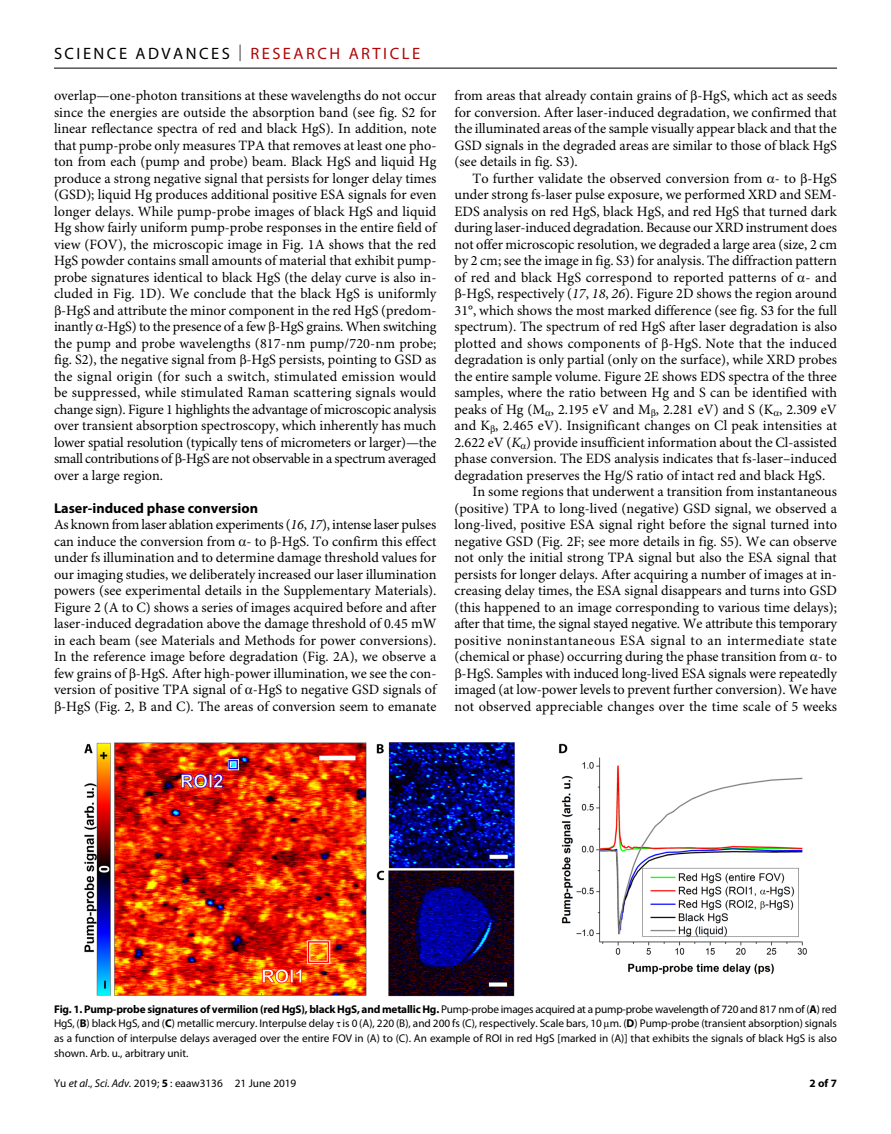
<style>
.page{position:relative;width:891px;height:1134px;background:#fff}
.page>*{position:absolute;margin:0;border:0;box-sizing:border-box;transform-origin:0 0}
.t1{font:16.5px "Myriad Pro";letter-spacing:.15em;color:#000}
.t2{font:14.25px/16.5px "Minion Pro";color:#000;text-align:center}
.t3{font:14.25px "Minion Pro";letter-spacing:-.02em;color:#000}
.t4{font:14.25px "Minion Pro";letter-spacing:-.025em;color:#000}
.t5{font:14.25px "Minion Pro";letter-spacing:.02em;color:#000}
.t6{font:14.25px "Minion Pro";letter-spacing:.025em;color:#000}
.t7{font:700 14.25px "Myriad Pro";color:#000}
.t8{font:11.25px/15px "Myriad Pro";color:#000;text-align:justify}
.t9{font:700 11.25px "Myriad Pro";color:#000}
.s1{font-weight:300}
.s2{color:#b10508}
.s3{font-style:italic}
.s4{font-weight:700}
</style>
<div class="page">
<hr style="left:54px;top:68px;width:783px;height:1px;background:#000">
<img style="left:84px;top:742px;width:723px;height:254px">
<p class="t1" style="left:54px;top:40px;width:368px">SCIENCE ADVANCES <span class="s1">|</span> <span class="s2">RESEARCH ARTICLE</span></p>
<p class="t2" style="left:54px;top:89px;width:384px">overlap—one-photon transitions at these wavelengths do not occur</p>
<p class="t2" style="left:54px;top:105px;width:384px">since the energies are outside the absorption band (see fig. S2 for</p>
<p class="t2" style="left:54px;top:122px;width:384px">linear reflectance spectra of red and black HgS). In addition, note</p>
<p class="t2" style="left:54px;top:138px;width:384px">that pump-probe only measures TPA that removes at least one pho-</p>
<p class="t2" style="left:54px;top:155px;width:384px">ton from each (pump and probe) beam. Black HgS and liquid Hg</p>
<p class="t2" style="left:54px;top:171px;width:384px">produce a strong negative signal that persists for longer delay times</p>
<p class="t2" style="left:54px;top:188px;width:384px">(GSD); liquid Hg produces additional positive ESA signals for even</p>
<p class="t2" style="left:54px;top:204px;width:384px">longer delays. While pump-probe images of black HgS and liquid</p>
<p class="t2" style="left:54px;top:221px;width:384px">Hg show fairly uniform pump-probe responses in the entire field of</p>
<p class="t2" style="left:54px;top:237px;width:384px">view (FOV), the microscopic image in Fig. 1A shows that the red</p>
<p class="t2" style="left:54px;top:254px;width:384px">HgS powder contains small amounts of material that exhibit pump-</p>
<p class="t2" style="left:54px;top:270px;width:384px">probe signatures identical to black HgS (the delay curve is also in-</p>
<p class="t2" style="left:54px;top:287px;width:384px">cluded in Fig. 1D). We conclude that the black HgS is uniformly</p>
<p class="t2" style="left:61px;top:303px;width:377px">-HgS and attribute the minor component in the red HgS (predom-</p>
<p class="t2" style="left:54px;top:320px;width:384px">inantly -HgS) to the presence of a few -HgS grains. When switching</p>
<p class="t2" style="left:54px;top:336px;width:384px">the pump and probe wavelengths (817-nm pump/720-nm probe;</p>
<p class="t2" style="left:54px;top:353px;width:384px">fig. S2), the negative signal from -HgS persists, pointing to GSD as</p>
<p class="t5" style="left:54px;top:367px;width:384px">the signal origin (for such a switch, stimulated emission would</p>
<p class="t2" style="left:54px;top:386px;width:384px">be suppressed, while stimulated Raman scattering signals would</p>
<p class="t3" style="left:54px;top:400px;width:384px">change sign). Figure 1 highlights the advantage of microscopic analysis</p>
<p class="t2" style="left:54px;top:419px;width:384px">over transient absorption spectroscopy, which inherently has much</p>
<p class="t2" style="left:54px;top:435px;width:384px">lower spatial resolution (typically tens of micrometers or larger)—the</p>
<p class="t4" style="left:54px;top:450px;width:384px">small contributions of -HgS are not observable in a spectrum averaged</p>
<p class="t2" style="left:54px;top:468px;width:111px">over a large region.</p>
<p class="t7" style="left:54px;top:496px;width:206px">Laser-induced phase conversion</p>
<p class="t2" style="left:54px;top:518px;width:384px">As known from laser ablation experiments (<span class="s3">16</span>, <span class="s3">17</span>), intense laser pulses can induce the conversion from - to -HgS. To confirm this effect under fs illumination and to determine damage threshold values for our imaging studies, we deliberately increased our laser illumination powers (see experimental details in the Supplementary Materials).<br>Figure 2 (A to C) shows a series of images acquired before and after laser-induced degradation above the damage threshold of 0.45 mW in each beam (see Materials and Methods for power conversions).<br>In the reference image before degradation (Fig. 2A), we observe a few grains of -HgS. After high-power illumination, we see the con&shy;version of positive TPA signal of -HgS to negative GSD signals of -HgS (Fig. 2, B and C). The areas of conversion seem to emanate</p>
<p class="t2" style="left:454px;top:89px;width:384px;text-align:justify">from areas that already contain grains of -HgS, which act as seeds for conversion. After laser-induced degradation, we confirmed that the illuminated areas of the sample visually appear black and that the GSD signals in the degraded areas are similar to those of black HgS (see details in fig. S3).</p>
<p class="t2" style="left:472px;top:171px;width:366px">To further validate the observed conversion from - to -HgS</p>
<p class="t2" style="left:454px;top:188px;width:384px">under strong fs-laser pulse exposure, we performed XRD and SEM-</p>
<p class="t2" style="left:454px;top:204px;width:384px">EDS analysis on red HgS, black HgS, and red HgS that turned dark</p>
<p class="t2" style="left:454px;top:221px;width:384px">during laser-induced degradation. Because our XRD instrument does</p>
<p class="t2" style="left:454px;top:237px;width:384px">not offer microscopic resolution, we degraded a large area (size, 2 cm</p>
<p class="t2" style="left:454px;top:254px;width:384px">by 2 cm; see the image in fig. S3) for analysis. The diffraction pattern</p>
<p class="t2" style="left:454px;top:270px;width:384px">of red and black HgS correspond to reported patterns of - and</p>
<p class="t2" style="left:462px;top:287px;width:377px">-HgS, respectively (<span class="s3">17</span>, <span class="s3">18</span>, <span class="s3">26</span>). Figure 2D shows the region around</p>
<p class="t2" style="left:454px;top:303px;width:384px">31°, which shows the most marked difference (see fig. S3 for the full</p>
<p class="t2" style="left:454px;top:320px;width:384px">spectrum). The spectrum of red HgS after laser degradation is also</p>
<p class="t2" style="left:454px;top:336px;width:384px">plotted and shows components of -HgS. Note that the induced</p>
<p class="t2" style="left:454px;top:353px;width:384px">degradation is only partial (only on the surface), while XRD probes</p>
<p class="t2" style="left:454px;top:369px;width:384px">the entire sample volume. Figure 2E shows EDS spectra of the three</p>
<p class="t2" style="left:454px;top:386px;width:384px">samples, where the ratio between Hg and S can be identified with</p>
<p class="t2" style="left:454px;top:402px;width:384px">peaks of Hg (M , 2.195 eV and M , 2.281 eV) and S (K , 2.309 eV</p>
<p class="t2" style="left:454px;top:419px;width:384px">and K , 2.465 eV). Insignificant changes on Cl peak intensities at</p>
<p class="t2" style="left:455px;top:435px;width:384px">2.622 eV (<span class="s3">K</span> ) provide insufficient information about the Cl-assisted</p>
<p class="t2" style="left:454px;top:452px;width:384px">phase conversion. The EDS analysis indicates that fs-laser–induced</p>
<p class="t2" style="left:454px;top:468px;width:372px">degradation preserves the Hg/S ratio of intact red and black HgS.</p>
<p class="t2" style="left:472px;top:485px;width:366px">In some regions that underwent a transition from instantaneous</p>
<p class="t2" style="left:454px;top:501px;width:384px">(positive) TPA to long-lived (negative) GSD signal, we observed a</p>
<p class="t2" style="left:454px;top:518px;width:384px">long-lived, positive ESA signal right before the signal turned into</p>
<p class="t2" style="left:454px;top:534px;width:384px">negative GSD (Fig. 2F; see more details in fig. S5). We can observe</p>
<p class="t2" style="left:454px;top:551px;width:384px">not only the initial strong TPA signal but also the ESA signal that</p>
<p class="t2" style="left:454px;top:567px;width:384px">persists for longer delays. After acquiring a number of images at in-</p>
<p class="t2" style="left:454px;top:584px;width:384px">creasing delay times, the ESA signal disappears and turns into GSD</p>
<p class="t2" style="left:454px;top:600px;width:384px">(this happened to an image corresponding to various time delays);</p>
<p class="t2" style="left:454px;top:617px;width:384px">after that time, the signal stayed negative. We attribute this temporary</p>
<p class="t6" style="left:454px;top:631px;width:384px">positive noninstantaneous ESA signal to an intermediate state</p>
<p class="t2" style="left:454px;top:650px;width:384px">(chemical or phase) occurring during the phase transition from - to</p>
<p class="t2" style="left:461px;top:666px;width:377px">-HgS. Samples with induced long-lived ESA signals were repeatedly</p>
<p class="t2" style="left:454px;top:683px;width:384px">imaged (at low-power levels to prevent further conversion). We have</p>
<p class="t2" style="left:454px;top:699px;width:384px">not observed appreciable changes over the time scale of 5 weeks</p>
<p class="t8" style="left:54px;top:1001px;width:785px"><span class="s4">Fig. 1. Pump-probe signatures of vermilion (red HgS), black HgS, and metallic Hg.</span> Pump-probe images acquired at a pump-probe wavelength of 720 and 817 nm of (<span class="s4">A</span>) red HgS, (<span class="s4">B</span>) black HgS, and (<span class="s4">C</span>) metallic mercury. Interpulse delay ▼ is 0 (A), 220 (B), and 200 fs (C), respectively. Scale bars, 10 m. (<span class="s4">D</span>) Pump-probe (transient absorption) signals as a function of interpulse delays averaged over the entire FOV in (A) to (C). An example of ROI in red HgS [marked in (A)] that exhibits the signals of black HgS is also shown. Arb. u., arbitrary unit.</p>
<p class="t8" style="left:54px;top:1076px;width:244px">Yu <span class="s3">et al</span>., <span class="s3">Sci. Adv.</span> 2019; <span class="s4">5</span> : eaaw3136 21 June 2019</p>
<p class="t9" style="left:810px;top:1074px;width:29px">2 of 7</p>
</div>
